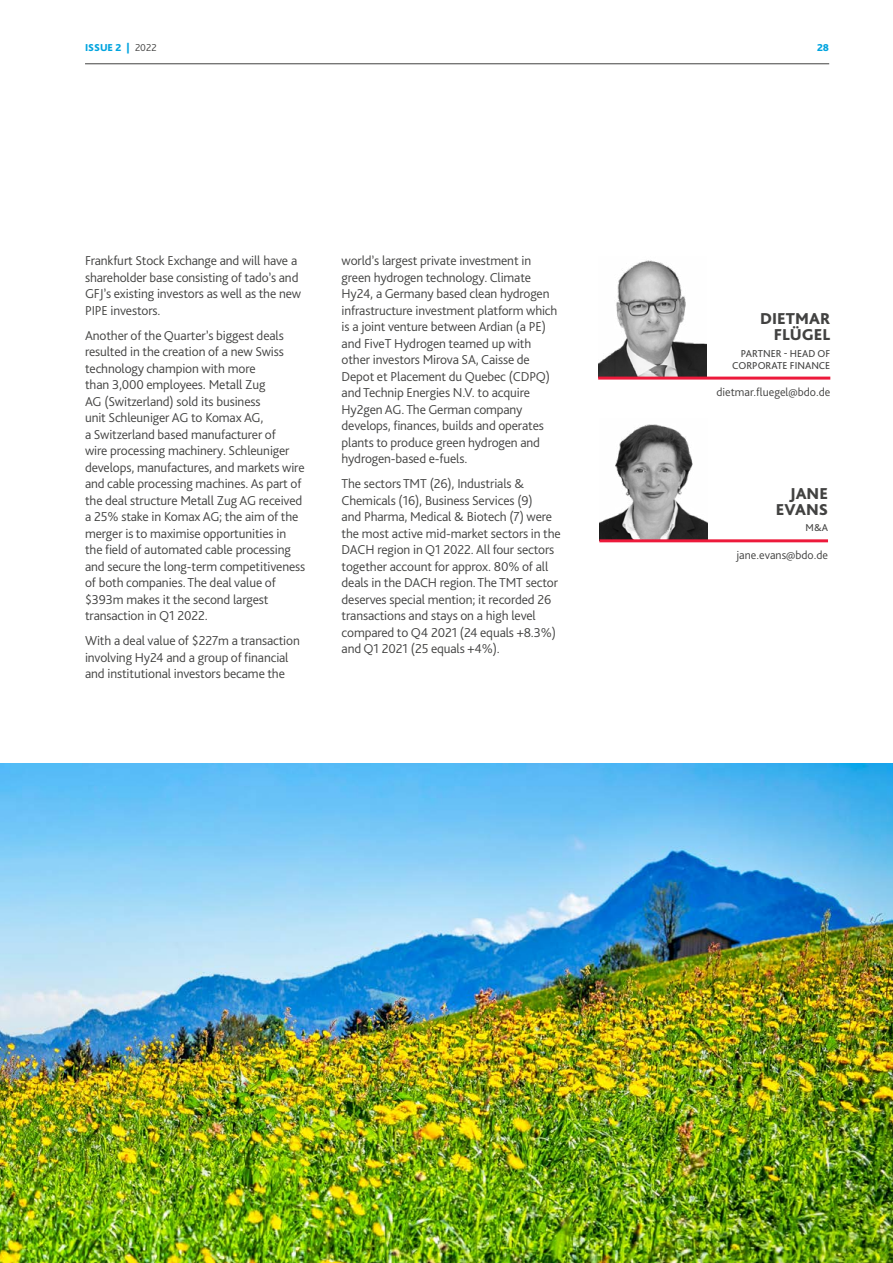
<style>
.page{position:relative;width:893px;height:1263px;background:#fff}
.page>*{position:absolute;margin:0;border:0;box-sizing:border-box;transform-origin:0 0}
.t1{font:800 16.5px/16.5px "Bliss Pro";color:#424241;text-align:right}
.t2{font:300 13.5px/16.5px "Bliss Pro";letter-spacing:-.01em;color:#424241}
.t3{font:300 12px "Bliss Pro";color:#424241}
.t4{font:10.5px/12px "Bliss Pro";color:#424241;text-align:right}
.t5{font:800 10.5px "Bliss Pro";color:#00a4df}
.s1{font-weight:300;color:#424241}
</style>
<div class="page">
<img style="left:0;top:764px;width:893px;height:499px">
<img style="left:599px;top:424px;width:109px;height:115px">
<hr style="left:599px;top:539px;width:229px;height:3px;background:#ed1a3b">
<img style="left:598px;top:260px;width:109px;height:117px">
<hr style="left:598px;top:377px;width:232px;height:3px;background:#ed1a3b">
<hr style="left:85px;top:63px;width:744px;height:1px;background:#424241">
<p class="t5" style="left:85px;top:40px;width:73px">ISSUE 2 | <span class="s1">2022</span></p>
<p class="t5" style="left:817px;top:40px;width:14px">28</p>
<p class="t2" style="left:85px;top:252px;width:218px">Frankfurt Stock Exchange and will have a shareholder base consisting of tado’s and GFJ’s existing investors as well as the new PIPE investors.</p>
<p class="t2" style="left:85px;top:327px;width:222px">Another of the Quarter’s biggest deals resulted in the creation of a new Swiss technology champion with more<br>than 3,000 employees. Metall Zug<br>AG (Switzerland) sold its business<br>unit Schleuniger AG to Komax AG,<br>a Switzerland based manufacturer of<br>wire processing machinery. Schleuniger develops, manufactures, and markets wire and cable processing machines. As part of the deal structure Metall Zug AG received a 25% stake in Komax AG; the aim of the merger is to maximise opportunities in the field of automated cable processing and secure the long-term competitiveness of both companies. The deal value of $393m makes it the second largest transaction in Q1 2022.</p>
<p class="t2" style="left:85px;top:632px;width:216px">With a deal value of $227m a transaction involving Hy24 and a group of financial and institutional investors became the</p>
<p class="t2" style="left:342px;top:252px;width:217px">world’s largest private investment in green hydrogen technology. Climate Hy24, a Germany based clean hydrogen infrastructure investment platform which is a joint venture between Ardian (a PE) and FiveT Hydrogen teamed up with other investors Mirova SA, Caisse de Depot et Placement du Quebec (CDPQ) and Technip Energies N.V. to acquire Hy2gen AG. The German company develops, finances, builds and operates plants to produce green hydrogen and hydrogen‑based e-fuels.</p>
<p class="t2" style="left:342px;top:475px;width:221px">The sectors TMT (26), Industrials &amp; Chemicals (16), Business Services (9)<br>and Pharma, Medical &amp; Biotech (7) were the most active mid-market sectors in the DACH region in Q1 2022. All four sectors together account for approx. 80% of all deals in the DACH region. The TMT sector deserves special mention; it recorded 26 transactions and stays on a high level compared to Q4 2021 (24 equals +8.3%) and Q1 2021 (25 equals +4%).</p>
<p class="t1" style="left:760px;top:310px;width:72px">DIETMAR<br>FLÜGEL</p>
<p class="t4" style="left:732px;top:347px;width:100px">PARTNER - HEAD OF<br>CORPORATE FINANCE</p>
<p class="t3" style="left:716px;top:385px;width:115px">dietmar.fluegel@bdo.de</p>
<p class="t1" style="left:776px;top:484px;width:54px">JANE<br>EVANS</p>
<p class="t4" style="left:806px;top:522px;width:24px">M&amp;A</p>
<p class="t3" style="left:736px;top:547px;width:93px">jane.evans@bdo.de</p>
</div>
